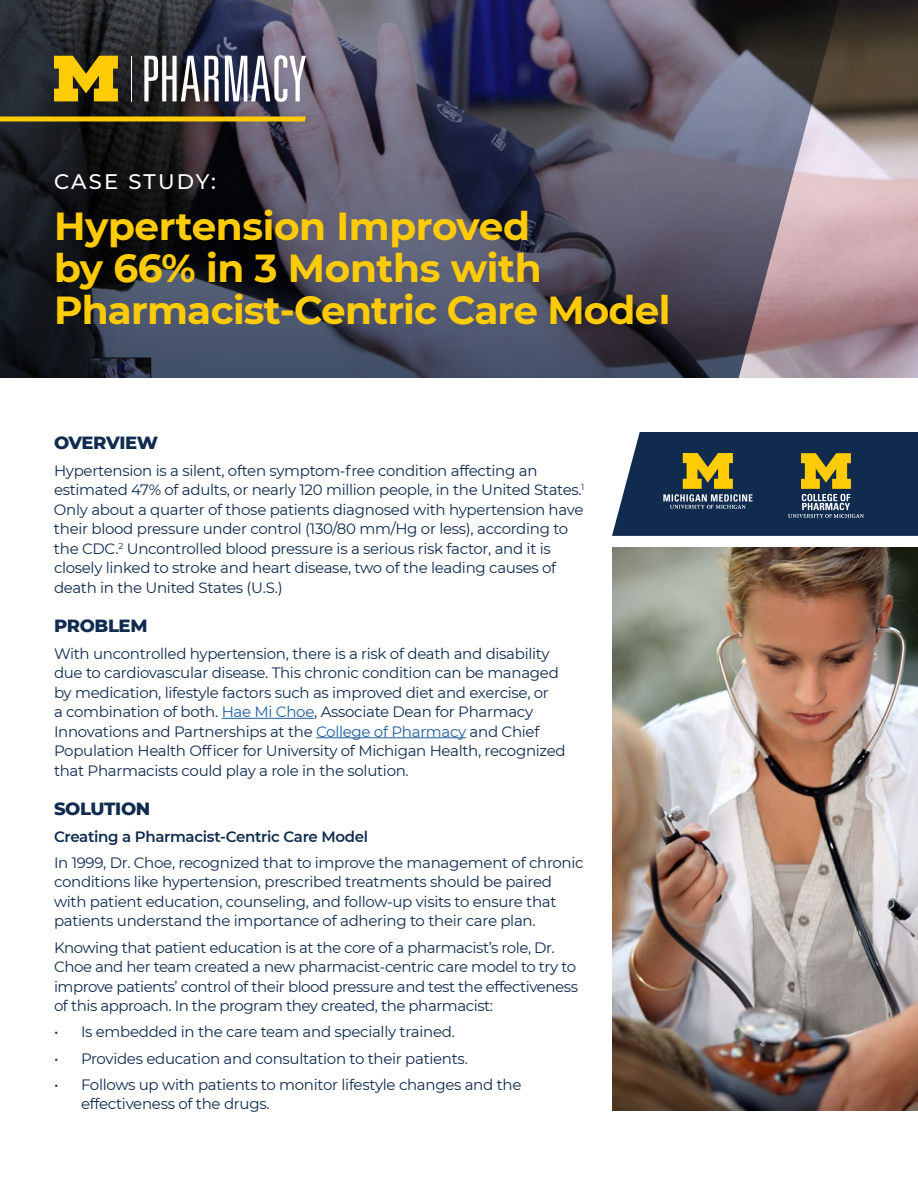
<style>
.page{position:relative;width:918px;height:1188px;background:#fff}
.page>*{position:absolute;margin:0;border:0;box-sizing:border-box;transform-origin:0 0}
.t1{font:700 39px/42px "Montserrat";letter-spacing:-.02em;color:#ffcb05}
.t2{font:500 21px "Montserrat";letter-spacing:.1em;color:#fff}
.t3{font:800 18px "Montserrat";letter-spacing:-.02em;color:#102b4e}
.t4{font:15px/19.5px "Montserrat";letter-spacing:-.02em;color:#102b4e}
.t5{font:600 15px "Montserrat";letter-spacing:-.02em;color:#102b4e}
.s1{color:#215e9e}
</style>
<div class="page">
<img style="left:840px;top:0;width:78px;height:378px">
<svg style="left:0;top:0;width:840px;height:378px;background:#494857"></svg>
<svg style="left:0;top:116px;width:306px;height:5px;background:#eabb09"></svg>
<hr style="left:131px;top:56px;width:1px;height:45px;background:#fff">
<svg style="left:54px;top:56px;width:64px;height:45px;background:#c49d0a"></svg>
<svg style="left:144px;top:56px;width:75px;height:45px"></svg>
<svg style="left:225px;top:55px;width:81px;height:47px"></svg>
<hr style="left:222px;top:718px;width:92px;height:1px;background:#215e9e">
<hr style="left:316px;top:737px;width:150px;height:1px;background:#215e9e">
<img style="left:612px;top:548px;width:306px;height:562px">
<svg style="left:612px;top:432px;width:306px;height:104px;background:#354754"></svg>
<h2 class="t2" style="left:54px;top:167px;width:163px">CASE STUDY:</h2>
<h1 class="t1" style="left:54px;top:203px;width:618px">Hypertension Improved<br>by 66% in 3 Months with<br>Pharmacist-Centric Care Model</h1>
<p class="t3" style="left:54px;top:430px;width:106px">OVERVIEW</p>
<p class="t4" style="left:54px;top:460px;width:532px">Hypertension is a silent, often symptom-free condition affecting an estimated 47% of adults, or nearly 120 million people, in the United States.<sup>1<br></sup>Only about a quarter of those patients diagnosed with hypertension have their blood pressure under control (130/80 mm/Hg or less), according to the CDC.<sup>2</sup> Uncontrolled blood pressure is a serious risk factor, and it is closely linked to stroke and heart disease, two of the leading causes of death in the United States (U.S.)</p>
<p class="t3" style="left:54px;top:613px;width:95px">PROBLEM</p>
<p class="t4" style="left:54px;top:643px;width:513px">With uncontrolled hypertension, there is a risk of death and disability due to cardiovascular disease. This chronic condition can be managed by medication, lifestyle factors such as improved diet and exercise, or<br>a combination of both. <span class="s1">Hae Mi Choe</span>, Associate Dean for Pharmacy Innovations and Partnerships at the <span class="s1">College of Pharmacy</span> and Chief Population Health Officer for University of Michigan Health, recognized that Pharmacists could play a role in the solution.</p>
<p class="t3" style="left:54px;top:796px;width:98px">SOLUTION</p>
<p class="t5" style="left:54px;top:826px;width:316px">Creating a Pharmacist-Centric Care Model</p>
<p class="t4" style="left:54px;top:852px;width:531px">In 1999, Dr. Choe, recognized that to improve the management of chronic conditions like hypertension, prescribed treatments should be paired with patient education, counseling, and follow-up visits to ensure that patients understand the importance of adhering to their care plan.</p>
<p class="t4" style="left:54px;top:937px;width:526px">Knowing that patient education is at the core of a pharmacist’s role, Dr.<br>Choe and her team created a new pharmacist-centric care model to try to improve patients’ control of their blood pressure and test the effectiveness of this approach. In the program they created, the pharmacist:</p>
<p class="t4" style="left:54px;top:1022px;width:402px">• Is embedded in the care team and specially trained.</p>
<p class="t4" style="left:54px;top:1048px;width:415px">• Provides education and consultation to their patients.</p>
<p class="t4" style="left:81px;top:1074px;width:442px;text-indent:-27px">• Follows up with patients to monitor lifestyle changes and the effectiveness of the drugs.</p>
</div>
